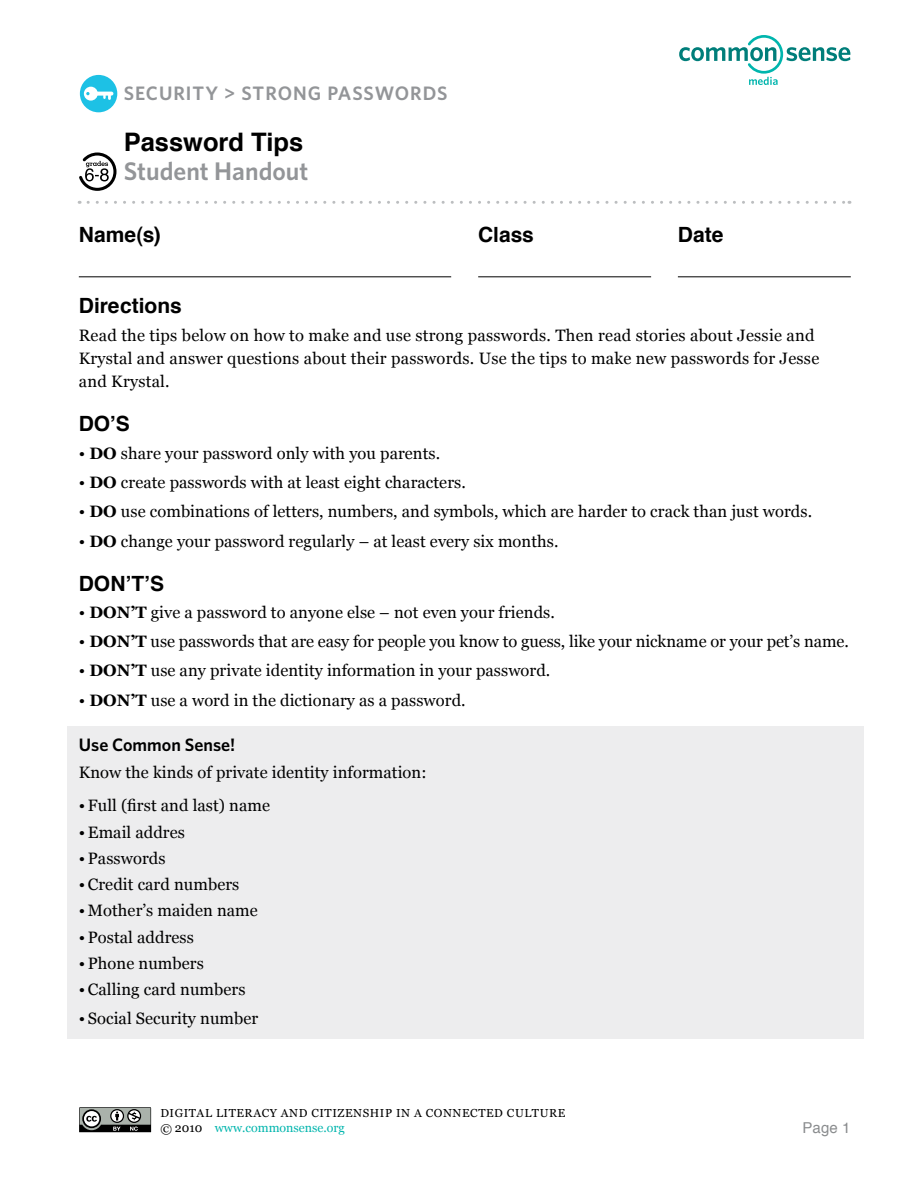
<style>
.page{position:relative;width:918px;height:1188px;background:#fff}
.page>*{position:absolute;margin:0;border:0;box-sizing:border-box;transform-origin:0 0}
.t1{font:600 25.5px "Whitney";color:#939598}
.t2{font:700 25.5px "Helvetica";color:#000}
.t3{font:700 21px "Helvetica";color:#000}
.t4{font:600 19.5px "Whitney";letter-spacing:.05em;color:#939598}
.t5{font:600 18px "Whitney";color:#000}
.t6{font:16.5px/23.2px "Georgia";letter-spacing:.005em;color:#000}
.t7{font:15px "Helvetica";color:#8a8c8e}
.t8{font:12.3px "Georgia";color:#00b5ad}
.t9{font:11.7px "Georgia";letter-spacing:.05em;color:#000}
.s1{font-weight:700}
.s2{color:#000}
</style>
<div class="page">
<svg style="left:679px;top:35px;width:171px;height:50px"></svg>
<svg style="left:79px;top:1107px;width:72px;height:25px;background:#727573"></svg>
<svg style="left:88px;top:201px;width:762px;height:3px"></svg>
<svg style="left:79px;top:153px;width:37px;height:38px"></svg>
<div style="left:80px;top:75px;width:37px;height:37px;background:#1dc1e5;border-radius:50%"></div>
<div style="left:84px;top:87px;width:14px;height:14px;background:#fff;border-radius:50%"></div>
<svg style="left:97px;top:92px;width:15px;height:4px"></svg>
<svg style="left:103px;top:93px;width:8px;height:6px"></svg>
<svg style="left:86px;top:92px;width:4px;height:3px"></svg>
<div style="left:67px;top:726px;width:796px;height:313px;background:#ededee"></div>
<hr style="left:79px;top:277px;width:372px;height:1px;background:#000">
<hr style="left:478px;top:277px;width:173px;height:1px;background:#000">
<hr style="left:678px;top:277px;width:173px;height:1px;background:#000">
<p class="t4" style="left:124px;top:82px;width:325px">security &gt; strong passwords</p>
<h1 class="t2" style="left:124px;top:122px;width:181px">Password Tips</h1>
<h1 class="t1" style="left:124px;top:156px;width:186px">Student Handout</h1>
<p class="t3" style="left:79px;top:217px;width:83px">Name(s)</p>
<p class="t3" style="left:478px;top:217px;width:57px">Class</p>
<p class="t3" style="left:678px;top:217px;width:47px">Date</p>
<p class="t3" style="left:79px;top:288px;width:104px">Directions</p>
<p class="t6" style="left:79px;top:324px;width:742px">Read the tips below on how to make and use strong passwords. Then read stories about Jessie and<br>Krystal and answer questions about their passwords. Use the tips to make new passwords for Jesse and Krystal.</p>
<p class="t3" style="left:79px;top:407px;width:53px">DO’S</p>
<p class="t6" style="left:79px;top:442px;width:363px">• <span class="s1">DO</span> share your password only with you parents.</p>
<p class="t6" style="left:79px;top:471px;width:389px">• <span class="s1">DO</span> create passwords with at least eight characters.</p>
<p class="t6" style="left:79px;top:500px;width:735px">• <span class="s1">DO</span> use combinations of letters, numbers, and symbols, which are harder to crack than just words.</p>
<p class="t6" style="left:79px;top:530px;width:481px">• <span class="s1">DO</span> change your password regularly – at least every six months.</p>
<p class="t3" style="left:79px;top:566px;width:87px">DON’T’S</p>
<p class="t6" style="left:79px;top:601px;width:478px">• <span class="s1">DON’T</span> give a password to anyone else – not even your friends.</p>
<p class="t6" style="left:79px;top:630px;width:771px">• <span class="s1">DON’T</span> use passwords that are easy for people you know to guess, like your nickname or your pet’s name.</p>
<p class="t6" style="left:79px;top:659px;width:473px">• <span class="s1">DON’T</span> use any private identity information in your password.</p>
<p class="t6" style="left:79px;top:689px;width:388px">• <span class="s1">DON’T</span> use a word in the dictionary as a password.</p>
<p class="t5" style="left:79px;top:734px;width:158px">Use Common Sense!</p>
<p class="t6" style="left:79px;top:761px;width:349px">Know the kinds of private identity information:</p>
<p class="t6" style="left:79px;top:794px;width:193px">• Full (first and last) name</p>
<p class="t6" style="left:79px;top:821px;width:108px">•Email addres</p>
<p class="t6" style="left:79px;top:847px;width:88px">•Passwords</p>
<p class="t6" style="left:79px;top:873px;width:162px">•Credit card numbers</p>
<p class="t6" style="left:79px;top:899px;width:181px">•Mother’s maiden name</p>
<p class="t6" style="left:79px;top:926px;width:117px">•Postal address</p>
<p class="t6" style="left:79px;top:952px;width:127px">•Phone numbers</p>
<p class="t6" style="left:79px;top:978px;width:168px">•Calling card numbers</p>
<p class="t6" style="left:79px;top:1007px;width:181px">• Social Security number</p>
<p class="t9" style="left:160px;top:1106px;width:407px">DIGITAL LITERACY AND CITIZENSHIP IN A CONNECTED CULTURE</p>
<p class="t8" style="left:160px;top:1121px;width:186px"><span class="s2">© 2010</span> www.commonsense.org</p>
<p class="t7" style="left:803px;top:1116px;width:49px">Page 1</p>
</div>
